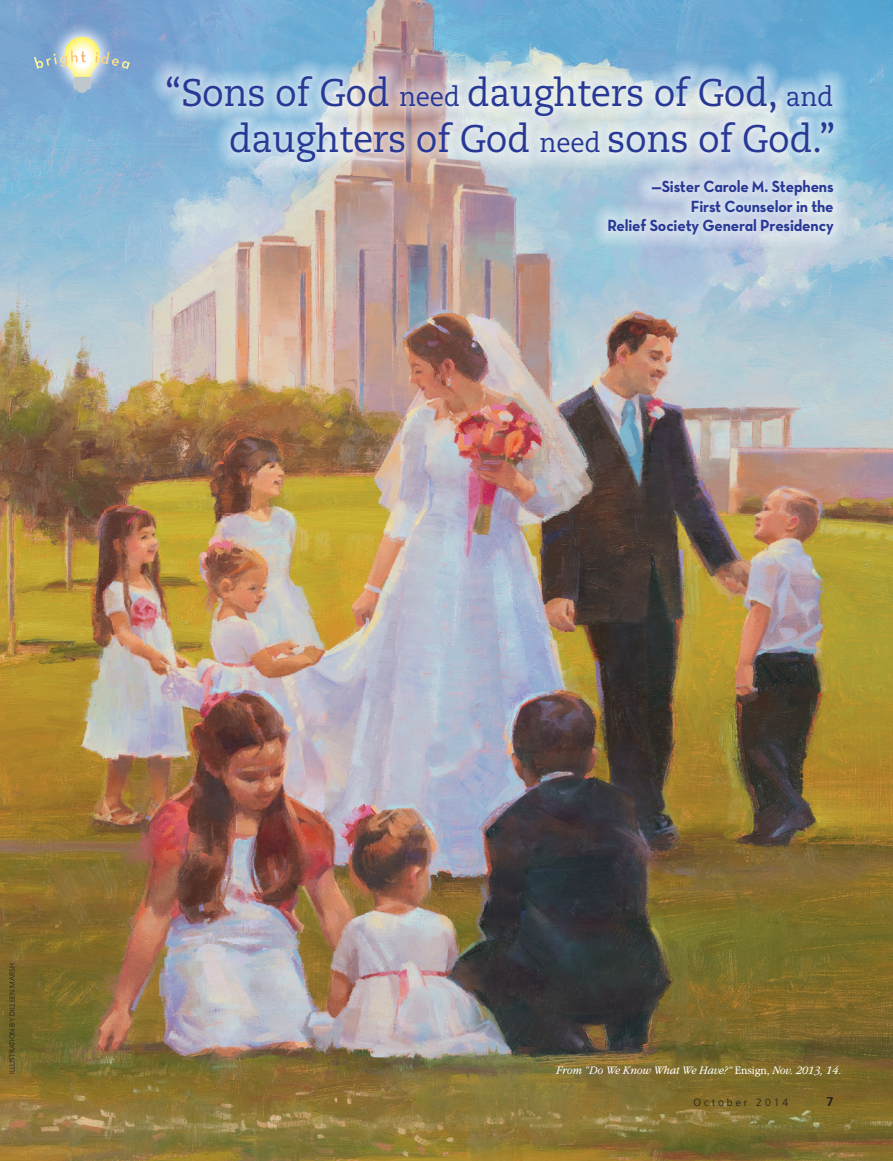
<style>
.page{position:relative;width:893px;height:1161px;background:#fff}
.page>*{position:absolute;margin:0;border:0;box-sizing:border-box;transform-origin:0 0}
.t1{font:38.4px/46.3px "Caecilialds Std";letter-spacing:-.01em;color:#273895;text-align:right;scale:.95 1}
.t2{font:16.5px/19.5px "Neutralds Lat Bold Alt";letter-spacing:-.01em;color:#273895;text-align:right;scale:.95 1}
.t3{font:700 12.75px "Frutigerlds Lat";color:#231f20}
.t4{font:italic 300 12px "Garamondlds Lat Plus";letter-spacing:-.01em;color:#fff;scale:.95 1}
.t5{font:300 10.5px "Frutigerlds Lat";letter-spacing:.28em;color:#231f20}
.t6{font:300 7.5px "Frutigerlds Lat";color:#231f20}
.s1{font-size:27px}
.s2{font-style:normal}
</style>
<div class="page">
<img style="left:0;top:0;width:893px;height:1161px">
<svg style="left:49px;top:21px;width:66px;height:74px"></svg>
<svg style="left:34px;top:37px;width:96px;height:56px;background:#a5bdc9"></svg>
<svg style="left:151px;top:59px;width:699px;height:121px;background:#bcceda"></svg>
<svg style="left:592px;top:164px;width:258px;height:87px;background:#c2d4e4"></svg>
<h1 class="t1" style="left:165px;top:70px;width:707px">“Sons of God <span class="s1">need</span> daughters of God, <span class="s1">and </span>daughters of God <span class="s1">need</span> sons of God.”</h1>
<p class="t2" style="left:607px;top:175px;width:240px">—Sister Carole M. Stephens<br>First Counselor in the<br>Relief Society General Presidency</p>
<p class="t6" style="left:7px;top:1074px;width:112px;rotate:-90deg">ILLUSTRATION BY DILLEEN MARSH</p>
<p class="t4" style="left:556px;top:1062px;width:302px">From “Do We Know What We Have?” <span class="s2">Ensign,</span> Nov. 2013, 14.</p>
<p class="t5" style="left:694px;top:1094px;width:96px">October 2014</p>
<p class="t3" style="left:826px;top:1091px;width:9px">7</p>
</div>
